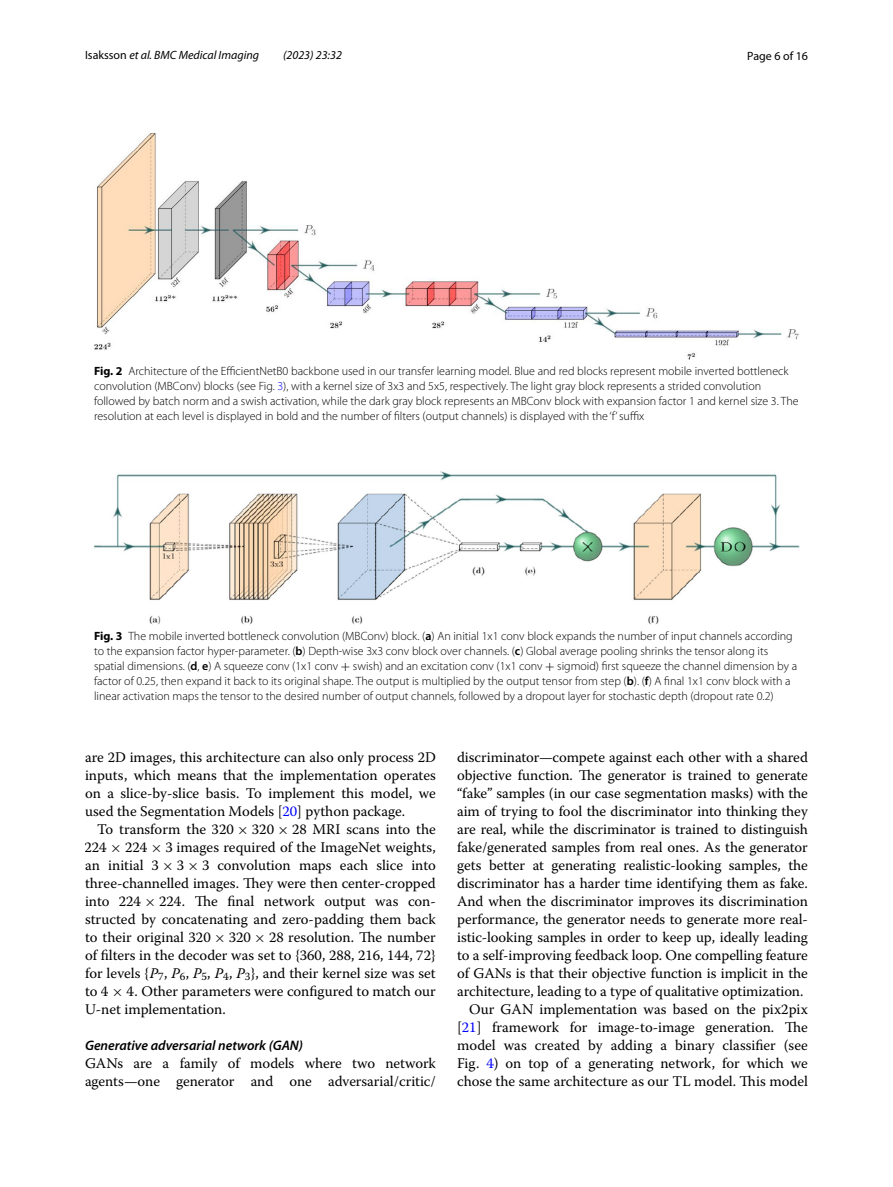
<style>
.page{position:relative;width:893px;height:1187px;background:#fff}
.page>*{position:absolute;margin:0;border:0;box-sizing:border-box;transform-origin:0 0}
.t1{font:14.7px/18px "Warnock Pro";letter-spacing:-.005em;color:#000;text-align:justify}
.t2{font:italic 600 13.8px "Myriad Pro";color:#000}
.t3{font:300 12px/15px "Myriad Pro";color:#000}
.t4{font:italic 12px "Myriad Pro";color:#000}
.t5{font:12px "Myriad Pro";color:#000}
.s1{font-style:normal}
.s2{font-weight:700}
.s3{color:#00f}
.s4{font-weight:600}
.s5{font-family:"MTSY";font-weight:400}
.s6{font-family:"Warnock Pro Regular 22"}
.s7{font-family:"MTSYN22"}
.s8{font-family:"Warnock Pro Regular 23"}
.s9{font-family:"MTSYN23"}
.s10{font-family:"Warnock Pro Regular 24"}
.s11{font-family:"MTSYN24"}
.s12{font-family:"Warnock Pro Regular 25"}
.s13{font-family:"MTSYN19"}
.s14{font-family:"Warnock Pro Regular 15"}
.s15{font-family:"MTSYN20"}
.s16{font-family:"Warnock Pro It 14"}
.s17{font-family:"Warnock Pro It 15"}
.s18{font-family:"Warnock Pro It 16"}
.s19{font-family:"Warnock Pro It 17"}
.s20{font-family:"Warnock Pro It 18"}
.s21{font-family:"Warnock Pro Regular 21"}
.s22{font-family:"MTSYN21"}
</style>
<div class="page">
<img style="left:94px;top:133px;width:705px;height:226px">
<img style="left:94px;top:471px;width:705px;height:153px">
<p class="t4" style="left:85px;top:48px;width:176px"><span class="s1">Isaksson</span> et al. BMC Medical Imaging</p>
<p class="t4" style="left:283px;top:48px;width:60px">(2023) 23:32</p>
<p class="t5" style="left:747px;top:48px;width:62px">Page 6 of 16</p>
<p class="t3" style="left:94px;top:363px;width:706px"><span class="s2">Fig. 2</span> Architecture of the EfficientNetB0 backbone used in our transfer learning model. Blue and red blocks represent mobile inverted bottleneck convolution (MBConv) blocks (see Fig. <span class="s3">3</span>), with a kernel size of 3x3 and 5x5, respectively. The light gray block represents a strided convolution followed by batch norm and a swish activation, while the dark gray block represents an MBConv block with expansion factor 1 and kernel size 3. The resolution at each level is displayed in bold and the number of filters (output channels) is displayed with the ‘f’ suffix</p>
<p class="t3" style="left:94px;top:628px;width:705px"><span class="s2">Fig. 3</span> The mobile inverted bottleneck convolution (MBConv) block. (<span class="s4">a</span>) An initial 1x1 conv block expands the number of input channels according to the expansion factor hyper-parameter. (<span class="s4">b</span>) Depth-wise 3x3 conv block over channels. (<span class="s4">c</span>) Global average pooling shrinks the tensor along its spatial dimensions. (<span class="s4">d</span>, <span class="s4">e</span>) A squeeze conv (1x1 conv <span class="s5">+</span> swish) and an excitation conv (1x1 conv <span class="s5">+</span> sigmoid) first squeeze the channel dimension by a factor of 0.25, then expand it back to its original shape. The output is multiplied by the output tensor from step (<span class="s4">b</span>). (<span class="s4">f</span>) A final 1x1 conv block with a linear activation maps the tensor to the desired number of output channels, followed by a dropout layer for stochastic depth (dropout rate 0.2)</p>
<p class="t1" style="left:85px;top:747px;width:352px">are 2D images, this architecture can also only process 2D inputs, which means that the implementation operates on a slice-by-slice basis. To implement this model, we used the Segmentation Models [<span class="s3">20</span>] python package.</p>
<p class="t1" style="left:85px;top:819px;width:353px;text-indent:12px">To transform the <span class="s6">320</span> <span class="s7">×</span> <span class="s6">320</span> <span class="s7">×</span> <span class="s6">28</span> MRI scans into the <span class="s8">224</span> <span class="s9">×</span> <span class="s8">224</span> <span class="s9">×</span> <span class="s8">3</span> images required of the ImageNet weights, an initial <span class="s10">3</span> <span class="s11">×</span> <span class="s10">3</span> <span class="s11">×</span> <span class="s10">3</span> convolution maps each slice into three-channelled images. They were then center-cropped into <span class="s12">224</span> <span class="s13">×</span> <span class="s12">224</span>. The final network output was con&shy;structed by concatenating and zero-padding them back to their original <span class="s14">320</span> <span class="s15">×</span> <span class="s14">320</span> <span class="s15">×</span> <span class="s14">28</span> resolution. The number of filters in the decoder was set to {360, 288, 216, 144, 72} for levels {<span class="s16">P</span><sub>7</sub>, <span class="s17">P</span><sub>6</sub>, <span class="s18">P</span><sub>5</sub>, <span class="s19">P</span><sub>4</sub>, <span class="s20">P</span><sub>3</sub>}, and their kernel size was set to <span class="s21">4</span> <span class="s22">×</span> <span class="s21">4</span>. Other parameters were configured to match our U-net implementation.</p>
<p class="t2" style="left:85px;top:1036px;width:219px">Generative adversarial network (GAN)</p>
<p class="t1" style="left:85px;top:1053px;width:352px">GANs are a family of models where two network agents—one generator and one adversarial/critic/</p>
<p class="t1" style="left:457px;top:747px;width:352px">discriminator—compete against each other with a shared</p>
<p class="t1" style="left:457px;top:765px;width:352px">objective function. The generator is trained to generate</p>
<p class="t1" style="left:457px;top:783px;width:352px">“fake” samples (in our case segmentation masks) with the</p>
<p class="t1" style="left:457px;top:801px;width:352px">aim of trying to fool the discriminator into thinking they</p>
<p class="t1" style="left:457px;top:819px;width:352px">are real, while the discriminator is trained to distinguish</p>
<p class="t1" style="left:457px;top:837px;width:352px">fake/generated samples from real ones. As the generator</p>
<p class="t1" style="left:457px;top:855px;width:352px">gets better at generating realistic-looking samples, the</p>
<p class="t1" style="left:457px;top:873px;width:352px">discriminator has a harder time identifying them as fake.</p>
<p class="t1" style="left:457px;top:891px;width:352px">And when the discriminator improves its discrimination</p>
<p class="t1" style="left:457px;top:909px;width:352px">performance, the generator needs to generate more real-</p>
<p class="t1" style="left:457px;top:927px;width:352px">istic-looking samples in order to keep up, ideally leading</p>
<p class="t1" style="left:457px;top:945px;width:352px">to a self-improving feedback loop. One compelling feature</p>
<p class="t1" style="left:457px;top:963px;width:352px">of GANs is that their objective function is implicit in the</p>
<p class="t1" style="left:457px;top:981px;width:348px">architecture, leading to a type of qualitative optimization.</p>
<p class="t1" style="left:469px;top:999px;width:340px">Our GAN implementation was based on the pix2pix</p>
<p class="t1" style="left:457px;top:1017px;width:352px">[<span class="s3">21</span>] framework for image-to-image generation. The</p>
<p class="t1" style="left:457px;top:1035px;width:352px">model was created by adding a binary classifier (see</p>
<p class="t1" style="left:457px;top:1053px;width:352px">Fig. <span class="s3">4</span>) on top of a generating network, for which we</p>
<p class="t1" style="left:457px;top:1071px;width:352px">chose the same architecture as our TL model. This model</p>
</div>
